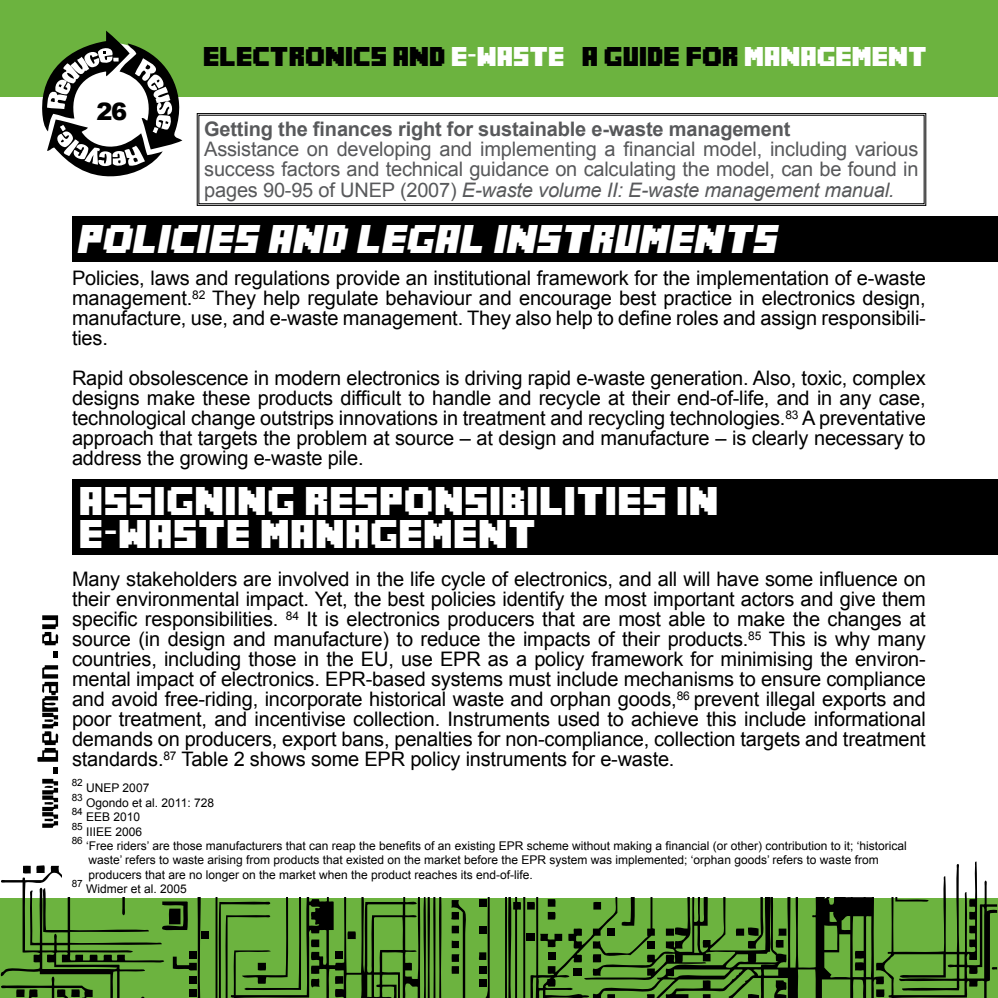
<style>
.page{position:relative;width:998px;height:998px;background:#fff}
.page>*{position:absolute;margin:0;border:0;box-sizing:border-box;transform-origin:0 0}
.t1{font:28px/33.6px "Mine Crafter 2.0";letter-spacing:-.05em;color:#fff}
.t2{font:italic 28px "Mine Crafter 2.0";color:#fff}
.t3{font:900 24px "Arial";color:#000}
.t4{font:20px/20px "Arial";letter-spacing:-.01em;color:#000;text-align:justify}
.t5{font:20px/20px "Arial";letter-spacing:-.01em;color:#58595b;text-align:justify}
.t6{font:700 20px "Arial";letter-spacing:-.01em;color:#58595b}
.t7{font:19px "Mine Crafter 2.0";letter-spacing:-.075em;color:#000}
.t8{font:12px/14.4px "Arial";color:#000}
.t9{font:10px "Arial";color:#000}
.s1{color:#fff}
.s2{font-style:italic}
</style>
<div class="page">
<div style="left:0;top:899px;width:998px;height:99px;background:#6cb33f"></div>
<div style="left:0;top:0;width:998px;height:96px;background:#6cb33f"></div>
<svg style="left:42px;top:615px;width:17px;height:30px"></svg>
<svg style="left:54px;top:651px;width:4px;height:7px"></svg>
<svg style="left:37px;top:665px;width:22px;height:108px"></svg>
<svg style="left:42px;top:779px;width:16px;height:49px"></svg>
<div style="left:202px;top:931px;width:7px;height:8px;background:#000"></div>
<svg style="left:478px;top:897px;width:13px;height:101px"></svg>
<svg style="left:451px;top:900px;width:15px;height:98px"></svg>
<div style="left:479px;top:966px;width:7px;height:8px;background:#000"></div>
<div style="left:479px;top:979px;width:7px;height:7px;background:#000"></div>
<svg style="left:884px;top:861px;width:113px;height:137px"></svg>
<svg style="left:504px;top:897px;width:80px;height:101px"></svg>
<svg style="left:1px;top:865px;width:201px;height:133px"></svg>
<svg style="left:40px;top:31px;width:142px;height:146px"></svg>
<svg style="left:584px;top:897px;width:300px;height:101px"></svg>
<svg style="left:216px;top:897px;width:226px;height:101px"></svg>
<div style="left:62px;top:798px;width:852px;height:98px;background:#fff"></div>
<svg style="left:197px;top:113px;width:729px;height:93px"></svg>
<div style="left:199px;top:115px;width:725px;height:89px;border:1px solid #000"></div>
<div style="left:72px;top:216px;width:926px;height:45px;background:#000"></div>
<div style="left:72px;top:479px;width:926px;height:75px;background:#000"></div>
<p class="t7" style="left:204px;top:48px;width:726px">ELECTRONICS AND <span class="s1">E-WASTE</span> A GUIDE FOR <span class="s1">MANAGEMENT</span></p>
<p class="t3" style="left:96px;top:94px;width:32px">26</p>
<p class="t6" style="left:204px;top:116px;width:588px">Getting the finances right for sustainable e-waste management</p>
<p class="t5" style="left:204px;top:140px;width:716px">Assistance on developing and implementing a financial model, including various success factors and technical guidance on calculating the model, can be found in pages 90-95 of UNEP (2007) <span class="s2">E-waste volume II: E-waste management manual.</span></p>
<h1 class="t2" style="left:78px;top:227px;width:711px">POLICIES AND LEGAL INSTRUMENTS</h1>
<p class="t4" style="left:72px;top:268px;width:855px">Policies, laws and regulations provide an institutional framework for the implementation of e-waste management.<sup>82</sup> They help regulate behaviour and encourage best practice in electronics design, manufacture, use, and e-waste management. They also help to define roles and assign responsibili&shy;ties.</p>
<p class="t4" style="left:72px;top:368px;width:855px">Rapid obsolescence in modern electronics is driving rapid e-waste generation. Also, toxic, complex designs make these products difficult to handle and recycle at their end-of-life, and in any case, technological change outstrips innovations in treatment and recycling technologies.<sup>83</sup> A preventative approach that targets the problem at source – at design and manufacture – is clearly necessary to address the growing e-waste pile.</p>
<h1 class="t1" style="left:81px;top:488px;width:643px">ASSIGNING RESPONSIBILITIES IN<br>E-WASTE MANAGEMENT</h1>
<p class="t4" style="left:72px;top:569px;width:855px">Many stakeholders are involved in the life cycle of electronics, and all will have some influence on their environmental impact. Yet, the best policies identify the most important actors and give them specific responsibilities. <sup>84</sup> It is electronics producers that are most able to make the changes at source (in design and manufacture) to reduce the impacts of their products.<sup>85</sup> This is why many countries, including those in the EU, use EPR as a policy framework for minimising the environ&shy;mental impact of electronics. EPR-based systems must include mechanisms to ensure compliance and avoid free-riding, incorporate historical waste and orphan goods,<sup>86</sup> prevent illegal exports and poor treatment, and incentivise collection. Instruments used to achieve this include informational demands on producers, export bans, penalties for non-compliance, collection targets and treatment standards.<sup>87</sup> Table 2 shows some EPR policy instruments for e-waste.</p>
<p class="t9" style="left:72px;top:776px;width:13px">82</p>
<p class="t8" style="left:86px;top:781px;width:65px">UNEP 2007</p>
<p class="t9" style="left:72px;top:791px;width:13px">83</p>
<p class="t8" style="left:86px;top:795px;width:129px">Ogondo et al. 2011: 728</p>
<p class="t9" style="left:72px;top:805px;width:13px">84</p>
<p class="t8" style="left:86px;top:810px;width:56px">EEB 2010</p>
<p class="t9" style="left:72px;top:819px;width:13px">85</p>
<p class="t8" style="left:86px;top:824px;width:58px">IIIEE 2006</p>
<p class="t9" style="left:72px;top:834px;width:13px">86</p>
<p class="t8" style="left:86px;top:839px;width:822px">‘Free riders’ are those manufacturers that can reap the benefits of an existing EPR scheme without making a financial (or other) contribution to it; ‘historical waste’ refers to waste arising from products that existed on the market before the EPR system was implemented; ‘orphan goods’ refers to waste from producers that are no longer on the market when the product reaches its end-of-life.</p>
<p class="t9" style="left:72px;top:877px;width:13px">87</p>
<p class="t8" style="left:86px;top:882px;width:102px">Widmer et al. 2005</p>
</div>
